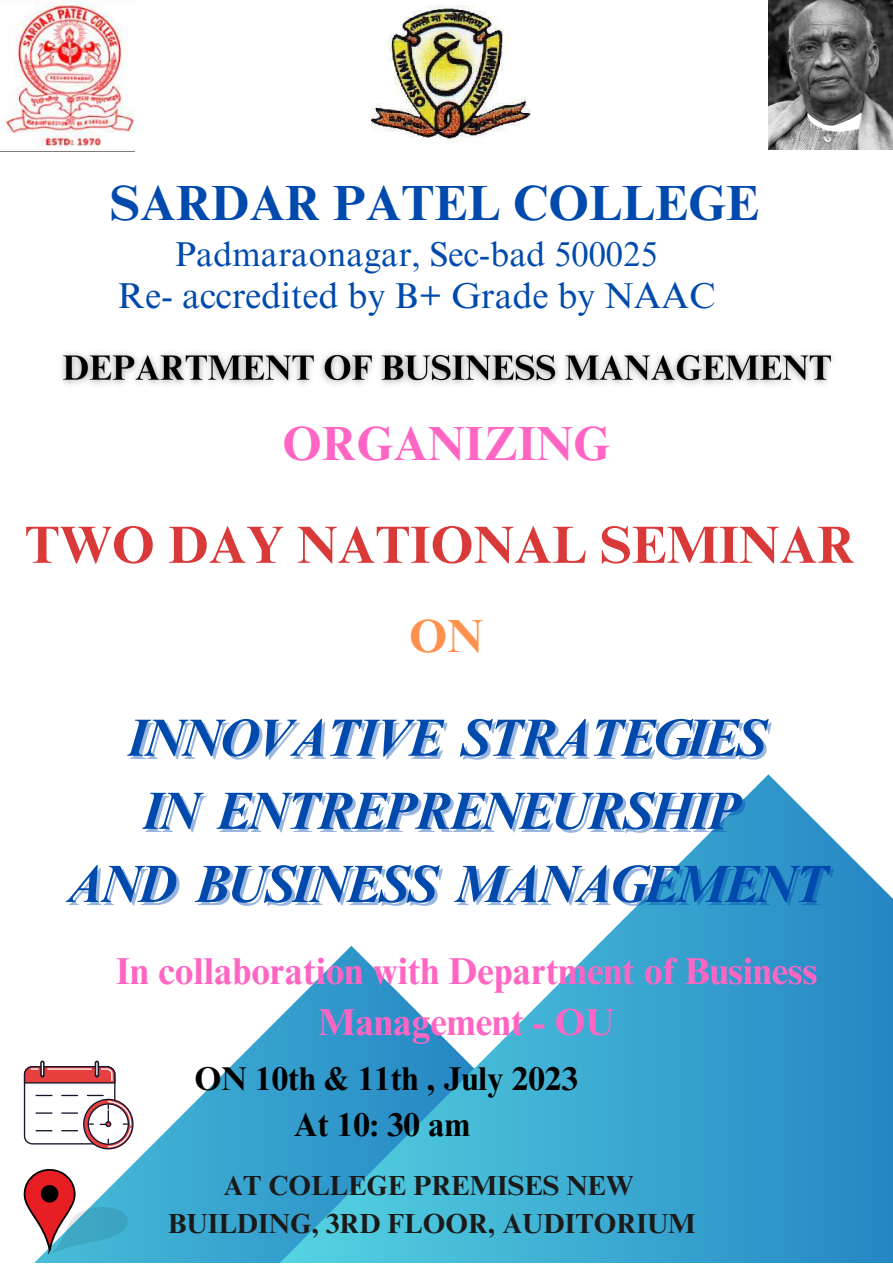
<style>
.page{position:relative;width:893px;height:1264px;background:#fff}
.page>*{position:absolute;margin:0;border:0;box-sizing:border-box;transform-origin:0 0}
.t1{font:italic 700 52.5px "Times NRMT Pro";letter-spacing:-.06em;color:#004aad}
.t2{font:700 52.5px "Times NRMT Pro";color:#da3939}
.t3{font:700 49.5px "Times NRMT Pro";color:#004aad}
.t4{font:700 48px "Times NRMT Pro";color:#ff66c4}
.t5{font:700 46.5px "Times NRMT Pro";color:#ff914d}
.t6{font:700 37.5px/51.8px "Times NRMT Pro";color:#ff66c4;text-align:center}
.t7{font:36px "Times NRMT Pro";color:#004aad}
.t8{font:34.5px "Times NRMT Pro";color:#004aad}
.t9{font:700 33px "Times NRMT Pro";color:#000}
.t10{font:700 27.6px "Times NRMT Pro";color:#1a1a1a}
.s1{color:rgb(0 74 173/.4)}
</style>
<div class="page">
<svg style="left:23px;top:1073px;width:161px;height:189px;fill:#41b2d5"></svg>
<svg style="left:184px;top:774px;width:708px;height:488px"></svg>
<img style="left:0;top:0;width:135px;height:152px">
<img style="left:768px;top:0;width:124px;height:149px">
<svg style="left:24px;top:1168px;width:104px;height:86px"></svg>
<div style="left:25px;top:1066px;width:90px;height:77px;background:#fff;border-radius:8px"></div>
<div style="left:24px;top:1066px;width:91px;height:78px;border:1px solid #17142b;border-radius:8px"></div>
<div style="left:40px;top:1060px;width:5px;height:17px;background:#1e1b31;border-radius:2px"></div>
<svg style="left:36px;top:1094px;width:16px;height:2px"></svg>
<svg style="left:36px;top:1112px;width:16px;height:1px"></svg>
<svg style="left:36px;top:1130px;width:16px;height:1px"></svg>
<svg style="left:62px;top:1094px;width:72px;height:55px"></svg>
<svg style="left:24px;top:1062px;width:92px;height:22px"></svg>
<img style="left:371px;top:6px;width:159px;height:137px">
<img style="left:62px;top:352px;width:771px;height:33px">
<p class="t3" style="left:110px;top:184px;width:650px">SARDAR PATEL COLLEGE</p>
<p class="t8" style="left:175px;top:241px;width:484px">Padmaraonagar, Sec-bad 500025</p>
<p class="t7" style="left:118px;top:282px;width:599px">Re- accredited by B+ Grade by NAAC</p>
<p class="t4" style="left:282px;top:426px;width:329px">ORGANIZING</p>
<p class="t2" style="left:25px;top:525px;width:831px">TWO DAY NATIONAL SEMINAR</p>
<p class="t5" style="left:409px;top:618px;width:76px">ON</p>
<p class="t1" style="left:126px;top:718px;width:641px">INNOVATIVE STRATEGIES</p>
<p class="t1" style="left:145px;top:791px;width:598px"><span class="s1">IN</span> ENTREPRENEURSHIP</p>
<p class="t1" style="left:68px;top:864px;width:760px"><span class="s1">AND</span> BUSINESS MANAGEMENT</p>
<p class="t6" style="left:116px;top:949px;width:702px">In collaboration with Department of Business<br>Management - OU</p>
<p class="t9" style="left:194px;top:1065px;width:385px">ON 10th &amp; 11th , July 2023</p>
<p class="t9" style="left:294px;top:1112px;width:178px">At 10: 30 am</p>
<p class="t10" style="left:223px;top:1175px;width:411px">AT COLLEGE PREMISES NEW</p>
<p class="t10" style="left:168px;top:1213px;width:529px">BUILDING, 3RD FLOOR, AUDITORIUM</p>
</div>
